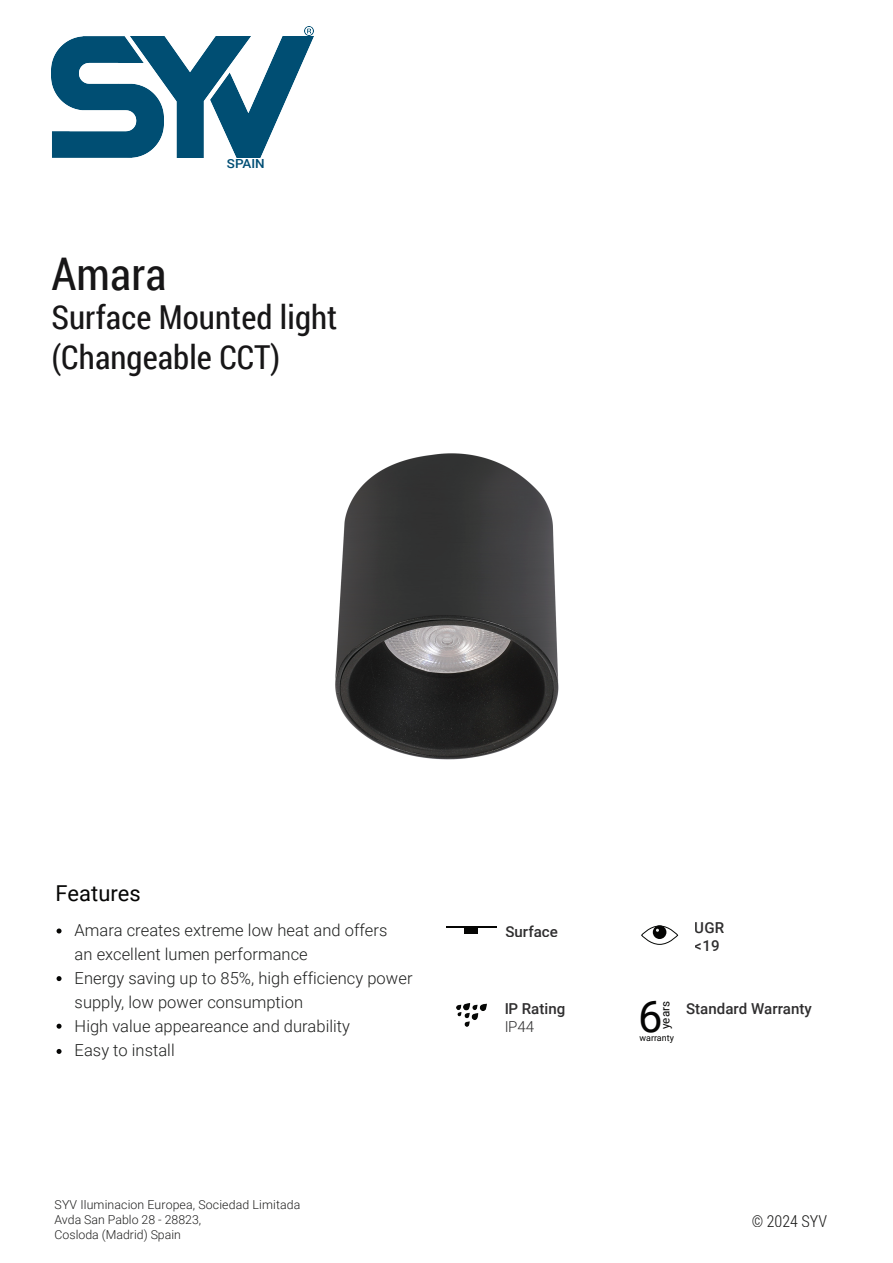
<style>
.page{position:relative;width:893px;height:1263px;background:#fff}
.page>*{position:absolute;margin:0;border:0;box-sizing:border-box;transform-origin:0 0}
.t1{font:45px "Roboto Condensed";letter-spacing:.005em;color:#171617}
.t2{font:43.35px "Roboto";color:#050504}
.t3{font:33px/39.6px "Roboto Condensed";letter-spacing:.005em;color:#171617}
.t4{font:21.9px "Roboto";letter-spacing:.005em;color:#050504}
.t5{font:300 16.5px/24px "Roboto";letter-spacing:.005em;color:#040504}
.t6{font:300 16.5px "Roboto Condensed";letter-spacing:.005em;color:#050504}
.t7{font:500 15.15px/18.1px "Roboto";letter-spacing:.005em;color:#171617}
.t8{font:300 15.15px "Roboto";color:#171617}
.t9{font:500 12.6px "Roboto";color:#004e74;scale:1.07 1}
.t10{font:300 12.3px/14.9px "Roboto";color:#050504}
.t11{font:11.7px "Roboto";letter-spacing:.005em;color:#050504}
.t12{font:8.85px "Roboto";letter-spacing:.005em;color:#050504}
</style>
<div class="page">
<svg style="left:57px;top:928px;width:5px;height:5px"></svg>
<svg style="left:57px;top:976px;width:5px;height:5px"></svg>
<svg style="left:57px;top:1024px;width:5px;height:5px"></svg>
<svg style="left:57px;top:1049px;width:5px;height:5px"></svg>
<img style="left:456px;top:1003px;width:30px;height:23px">
<hr style="left:446px;top:926px;width:50px;height:2px;background:#050504">
<div style="left:464px;top:926px;width:14px;height:8px;background:#050504"></div>
<img style="left:250px;top:37px;width:63px;height:120px">
<img style="left:163px;top:37px;width:87px;height:120px">
<img style="left:52px;top:37px;width:111px;height:120px">
<svg style="left:305px;top:27px;width:8px;height:8px"></svg>
<div style="left:653px;top:925px;width:13px;height:14px;background:#050504;border-radius:50%"></div>
<div style="left:641px;top:926px;width:37px;height:18px;border:1px solid #050705;border-radius:50%"></div>
<img style="left:335px;top:453px;width:224px;height:307px">
<p class="t9" style="left:227px;top:155px;width:37px">SPAIN</p>
<h1 class="t1" style="left:52px;top:242px;width:116px">Amara</h1>
<h3 class="t3" style="left:52px;top:297px;width:287px">Surface Mounted light (Changeable CCT)</h3>
<h3 class="t4" style="left:56px;top:878px;width:87px">Features</h3>
<p class="t5" style="left:75px;top:918px;width:339px">Amara creates extreme low heat and offers<br>an excellent lumen performance<br>Energy saving up to 85%, high efficiency power supply, low power consumption<br>High value appeareance and durability<br>Easy to install</p>
<p class="t10" style="left:55px;top:1197px;width:247px">SYV Iluminacion Europea, Sociedad Limitada<br>Avda San Pablo 28 - 28823,<br>Cosloda (Madrid) Spain</p>
<p class="t7" style="left:505px;top:922px;width:54px">Surface</p>
<p class="t7" style="left:695px;top:918px;width:31px">UGR &lt;19</p>
<h2 class="t2" style="left:638px;top:986px;width:26px">6</h2>
<p class="t11" style="left:657px;top:1029px;width:29px;rotate:-90deg">years</p>
<p class="t12" style="left:639px;top:1032px;width:36px">warranty</p>
<p class="t7" style="left:504px;top:999px;width:63px">IP Rating</p>
<p class="t7" style="left:686px;top:999px;width:127px">Standard Warranty</p>
<p class="t8" style="left:504px;top:1016px;width:32px">IP44</p>
<p class="t6" style="left:752px;top:1209px;width:77px">© 2024 SYV</p>
</div>
